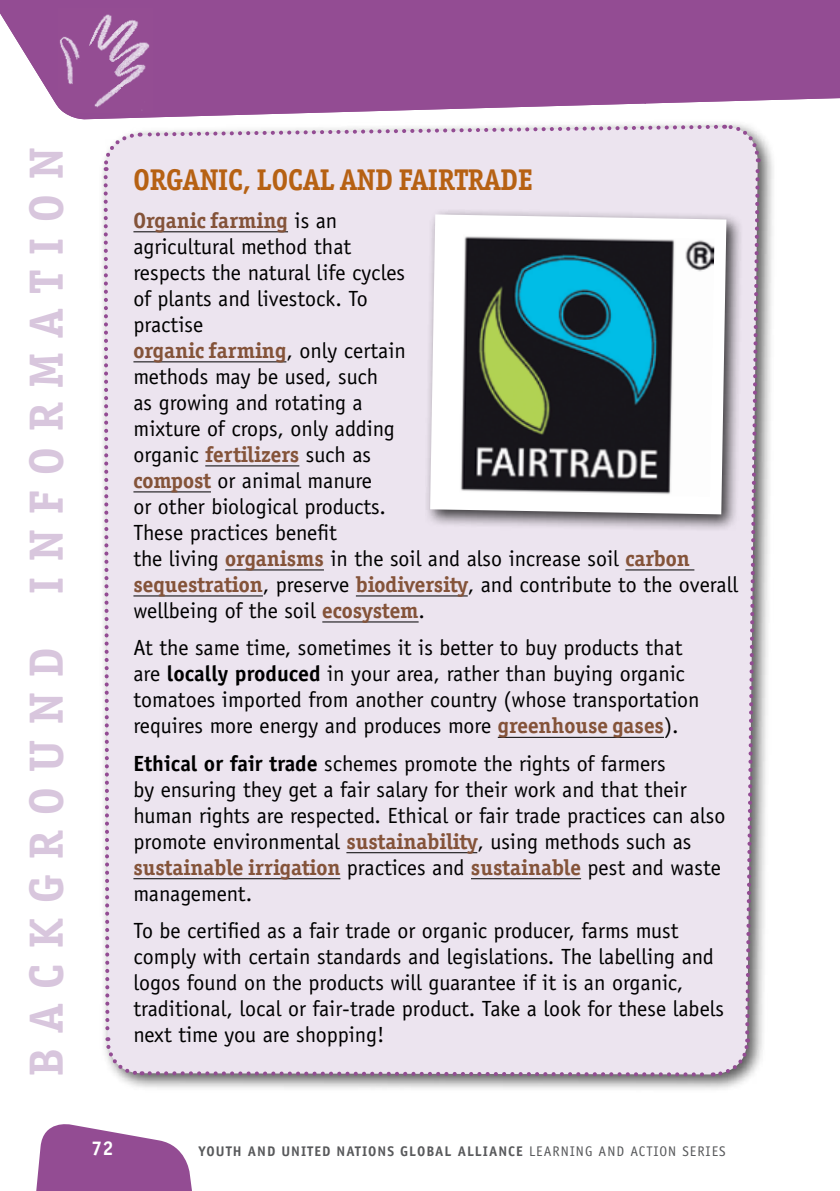
<style>
.page{position:relative;width:840px;height:1191px;background:#fff}
.page>*{position:absolute;margin:0;border:0;box-sizing:border-box;transform-origin:0 0}
.t1{font:700 48px "Officina Ser ITC Std";letter-spacing:.33em;color:#d8c6dd}
.t2{font:700 30px "Officina Ser ITC Std";color:#b66113;scale:.95 1}
.t3{font:22px/26px "Officina Sans Std";color:#000}
.t4{font:700 22px "Officina Ser ITC Std";color:#845339}
.t5{font:700 20px "Officina Sans Std";color:#fff}
.t6{font:700 14px "Officina Sans Std";letter-spacing:.07em;color:#58595b}
.s1{font-family:"Officina Sans Std";font-weight:400;color:#000}
.s2{font-family:"Officina Ser ITC Std";font-weight:700;color:#845339}
.s3{font-weight:700}
.s4{font-weight:400}
</style>
<div class="page">
<svg style="left:36px;top:1124px;width:156px;height:67px"></svg>
<div style="left:645px;top:0;width:194px;height:103px;background:#934c93"></div>
<svg style="left:0;top:0;width:645px;height:120px;background:#9f609f"></svg>
<div style="left:98px;top:119px;width:678px;height:974px;background:#000;opacity:.65"></div>
<div style="left:101px;top:123px;width:660px;height:955px;background:#ece4ef"></div>
<hr style="left:133px;top:231px;width:155px;height:1px;background:#000">
<hr style="left:133px;top:361px;width:153px;height:1px;background:#000">
<hr style="left:205px;top:465px;width:94px;height:1px;background:#000">
<hr style="left:133px;top:491px;width:78px;height:1px;background:#000">
<hr style="left:225px;top:569px;width:99px;height:1px;background:#000">
<hr style="left:625px;top:569px;width:69px;height:1px;background:#000">
<hr style="left:133px;top:595px;width:130px;height:1px;background:#000">
<hr style="left:355px;top:595px;width:112px;height:1px;background:#000">
<hr style="left:322px;top:621px;width:96px;height:1px;background:#000">
<hr style="left:497px;top:737px;width:166px;height:1px;background:#000">
<hr style="left:346px;top:852px;width:131px;height:1px;background:#000">
<hr style="left:133px;top:878px;width:207px;height:1px;background:#000">
<hr style="left:470px;top:878px;width:110px;height:1px;background:#000">
<div style="left:423px;top:208px;width:320px;height:324px;background:#000;opacity:.75"></div>
<svg style="left:430px;top:214px;width:296px;height:300px"></svg>
<img style="left:458px;top:234px;width:256px;height:263px">
<h1 class="t1" style="left:17px;top:1076px;width:930px;rotate:-90deg">background information</h1>
<h2 class="t2" style="left:133px;top:162px;width:421px">Organic, Local and Fairtrade</h2>
<p class="t4" style="left:133px;top:207px;width:205px">Organic farming <span class="s1">is an</span></p>
<p class="t3" style="left:133px;top:233px;width:273px">agricultural method that respects the natural life cycles of plants and livestock. To practise</p>
<p class="t4" style="left:133px;top:337px;width:274px">organic farming<span class="s1">, only certain</span></p>
<p class="t3" style="left:133px;top:363px;width:605px">methods may be used, such<br>as growing and rotating a<br>mixture of crops, only adding<br>organic <span class="s2">fertilizers</span> such as<br><span class="s2">compost</span> or animal manure<br>or other biological products.<br>These practices benefit<br>the living <span class="s2">organisms</span> in the soil and also increase soil <span class="s2">carbon sequestration</span>, preserve <span class="s2">biodiversity</span>, and contribute to the overall wellbeing of the soil <span class="s2">ecosystem</span>.</p>
<p class="t3" style="left:133px;top:635px;width:567px">At the same time, sometimes it is better to buy products that are <span class="s3">locally produced</span> in your area, rather than buying organic tomatoes imported from another country (whose transportation requires more energy and produces more <span class="s2">greenhouse gases</span>).</p>
<p class="t3" style="left:133px;top:750px;width:593px"><span class="s3">Ethical or fair trade</span> schemes promote the rights of farmers<br>by ensuring they get a fair salary for their work and that their human rights are respected. Ethical or fair trade practices can also promote environmental <span class="s2">sustainability</span>, using methods such as</p>
<p class="t4" style="left:133px;top:853px;width:588px">sustainable irrigation <span class="s1">practices and</span> sustainable <span class="s1">pest and waste</span></p>
<p class="t3" style="left:133px;top:874px;width:546px;line-height:37.4px">management.<br>To be certified as a fair trade or organic producer, farms must</p>
<p class="t3" style="left:133px;top:943px;width:592px">comply with certain standards and legislations. The labelling and logos found on the products will guarantee if it is an organic, traditional, local or fair-trade product. Take a look for these labels next time you are shopping!</p>
<p class="t5" style="left:91px;top:1135px;width:24px">72</p>
<p class="t6" style="left:198px;top:1142px;width:528px">YOUTH AND UNITED NATIONS GLOBAL ALLIANCE <span class="s4">LEARNING AND ACTION SERIES</span></p>
</div>
